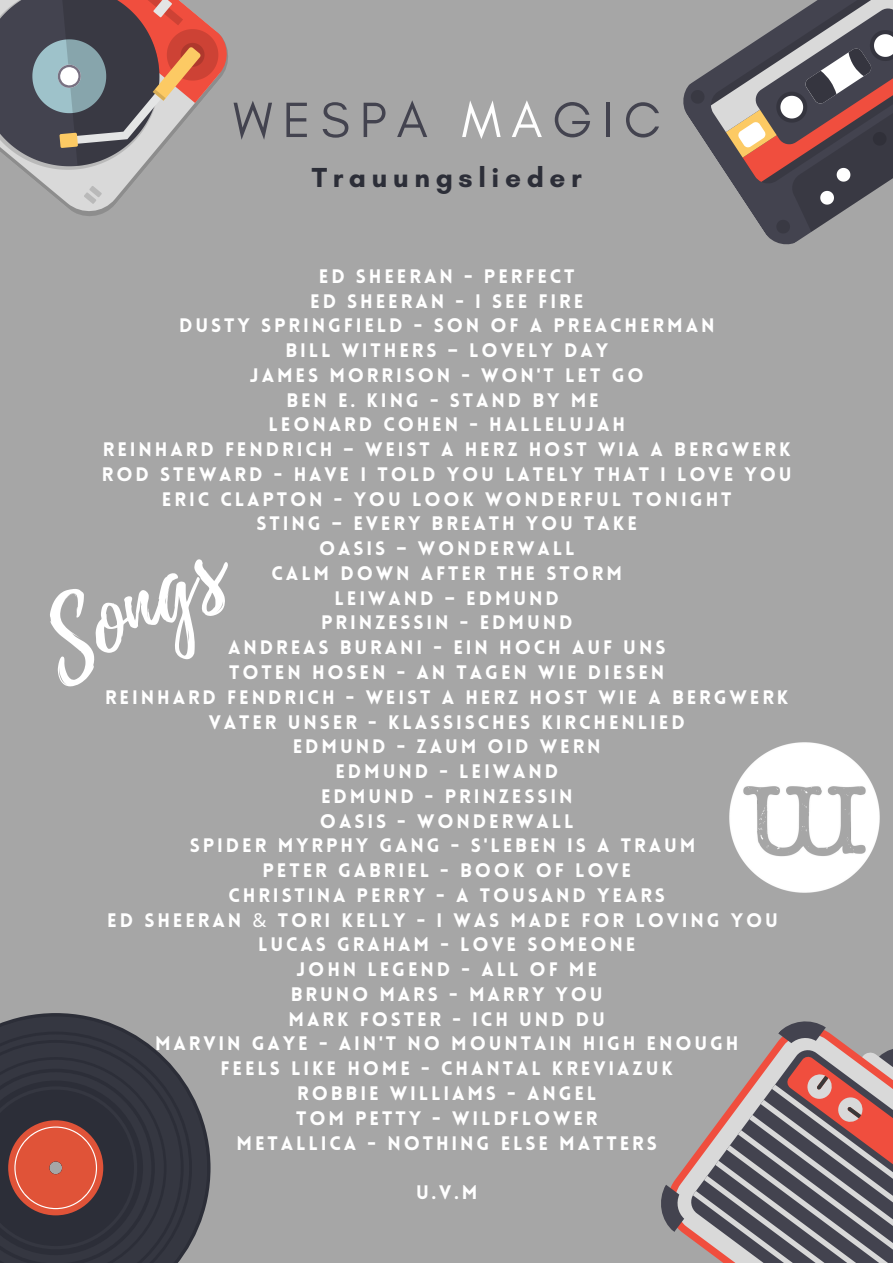
<style>
.page{position:relative;width:893px;height:1263px;background:#a6a6a6}
.page>*{position:absolute;margin:0;border:0;box-sizing:border-box;transform-origin:0 0}
.t1{font:98.18px "Playlist Script";color:#fff}
.t2{font:50.47px "Glacial Indifference";letter-spacing:.2em;color:#43434f}
.t3{font:700 28.05px "Glacial Indifference";letter-spacing:.2em;color:#2c2e38}
.t4{font:900 19.12px/24.8px "Lovelo";letter-spacing:.15em;color:#fff;text-align:center}
.s1{color:#fff}
.s2{font-family:"Noto Sans";font-weight:400}
</style>
<div class="page">
<svg style="left:67px;top:207px;width:45px;height:9px"></svg>
<svg style="left:0;top:0;width:228px;height:207px"></svg>
<svg style="left:683px;top:86px;width:122px;height:159px"></svg>
<svg style="left:688px;top:0;width:205px;height:236px"></svg>
<svg style="left:26px;top:1013px;width:184px;height:187px"></svg>
<svg style="left:0;top:1016px;width:207px;height:225px"></svg>
<svg style="left:0;top:1031px;width:192px;height:232px;background:#513d41"></svg>
<svg style="left:661px;top:1021px;width:232px;height:242px"></svg>
<img style="left:729px;top:742px;width:151px;height:151px">
<h2 class="t2" style="left:233px;top:89px;width:429px">WESPA <span class="s1">MA</span>GIC</h2>
<h3 class="t3" style="left:312px;top:161px;width:272px">Trauungslieder</h3>
<p class="t4" style="left:102px;top:266px;width:691px">ED SHEERAN - PERFECT<br>ED SHEERAN - I SEE FIRE<br>DUSTY SPRINGFIELD - SON OF A PREACHERMAN<br>BILL WITHERS – LOVELY DAY<br>JAMES MORRISON - WON'T LET GO<br>BEN E. KING - STAND BY ME<br>LEONARD COHEN - HALLELUJAH<br>REINHARD FENDRICH – WEIST A HERZ HOST WIA A BERGWERK<br>ROD STEWARD - HAVE I TOLD YOU LATELY THAT I LOVE YOU<br>ERIC CLAPTON - YOU LOOK WONDERFUL TONIGHT<br>STING – EVERY BREATH YOU TAKE<br>OASIS – WONDERWALL<br>CALM DOWN AFTER THE STORM<br>LEIWAND – EDMUND<br>PRINZESSIN - EDMUND<br>ANDREAS BURANI - EIN HOCH AUF UNS<br>TOTEN HOSEN - AN TAGEN WIE DIESEN<br>REINHARD FENDRICH - WEIST A HERZ HOST WIE A BERGWERK<br>VATER UNSER - KLASSISCHES KIRCHENLIED<br>EDMUND - ZAUM OID WERN<br>EDMUND - LEIWAND<br>EDMUND - PRINZESSIN<br>OASIS - WONDERWALL<br>SPIDER MYRPHY GANG - S'LEBEN IS A TRAUM<br>PETER GABRIEL - BOOK OF LOVE<br>CHRISTINA PERRY - A TOUSAND YEARS<br>ED SHEERAN <span class="s2">&amp;</span> TORI KELLY - I WAS MADE FOR LOVING YOU<br>LUCAS GRAHAM - LOVE SOMEONE<br>JOHN LEGEND - ALL OF ME<br>BRUNO MARS - MARRY YOU<br>MARK FOSTER - ICH UND DU<br>MARVIN GAYE - AIN'T NO MOUNTAIN HIGH ENOUGH<br>FEELS LIKE HOME - CHANTAL KREVIAZUK<br>ROBBIE WILLIAMS - ANGEL<br>TOM PETTY - WILDFLOWER<br>METALLICA - NOTHING ELSE MATTERS</p>
<p class="t4" style="left:416px;top:1182px;width:63px">U.V.M</p>
<h1 class="t1" style="left:12px;top:593px;width:197px;rotate:-29deg">Songs</h1>
</div>
